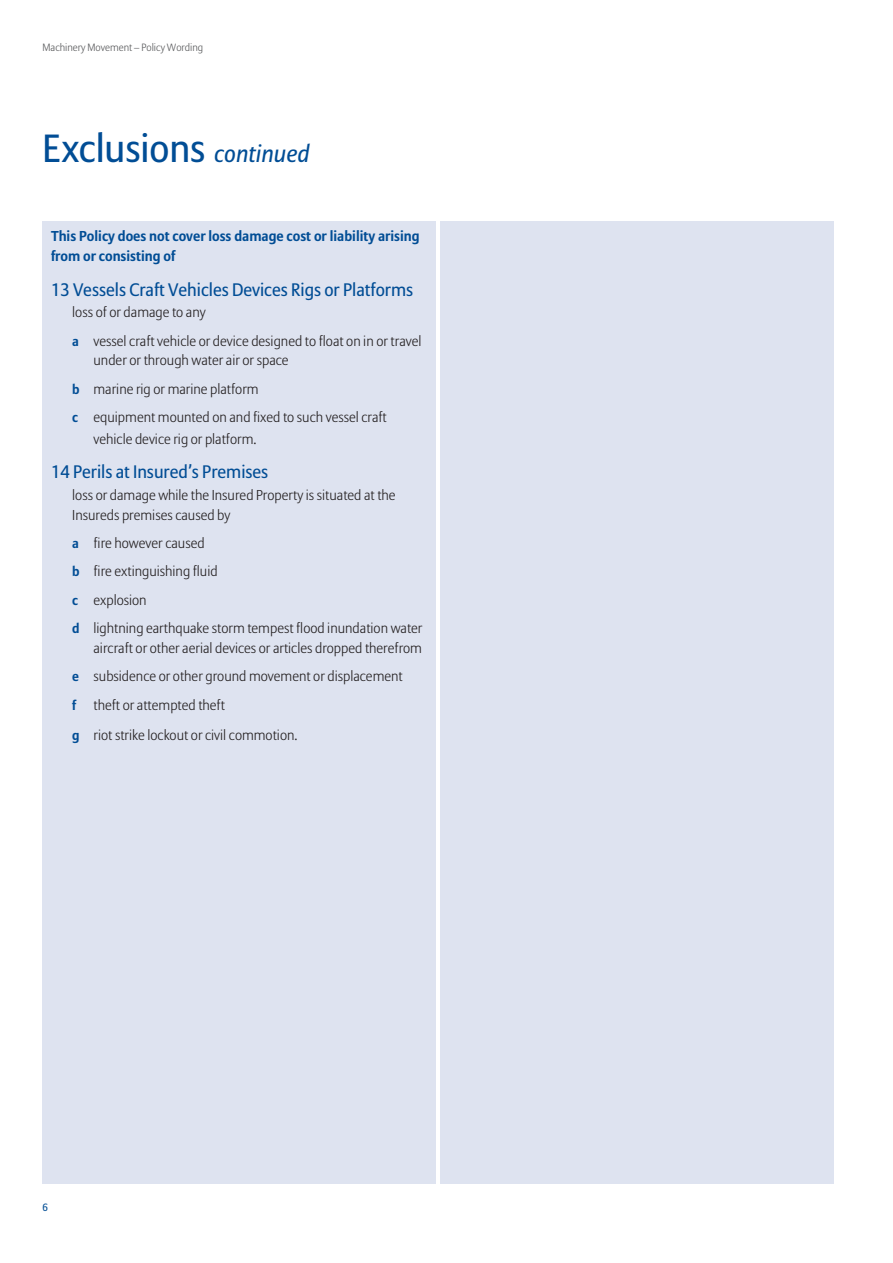
<style>
.page{position:relative;width:893px;height:1263px;background:#fff}
.page>*{position:absolute;margin:0;border:0;box-sizing:border-box;transform-origin:0 0}
.t1{font:39px "Allianz Sans";color:#014d95}
.t2{font:18px "Allianz Sans";color:#014d95}
.t3{font:300 14.25px/28.3px "Allianz Sans";color:#231f20}
.t4{font:700 14.25px/20px "Allianz Sans";color:#014d95}
.t5{font:300 10.5px "Allianz Sans";color:#57585a}
.t6{font:10.5px "Allianz Sans";color:#014d95}
.s1{font-style:italic;font-size:24px}
.s2{font-weight:700;font-size:13.5px;color:#014d95}
</style>
<div class="page">
<div style="left:43px;top:221px;width:393px;height:963px;background:#dee3f0"></div>
<div style="left:440px;top:221px;width:393px;height:963px;background:#dee3f0"></div>
<p class="t5" style="left:43px;top:41px;width:162px">Machinery Movement – Policy Wording</p>
<h1 class="t1" style="left:43px;top:125px;width:269px">Exclusions <span class="s1">continued</span></h1>
<p class="t4" style="left:51px;top:227px;width:370px">This Policy does not cover loss damage cost or liability arising from or consisting of</p>
<p class="t2" style="left:51px;top:278px;width:364px">13 Vessels Craft Vehicles Devices Rigs or Platforms</p>
<p class="t3" style="left:72px;top:299px;width:351px">loss of or damage to any<br><span class="s2">a</span> vessel craft vehicle or device designed to float on in or travel</p>
<p class="t3" style="left:72px;top:347px;width:316px;text-indent:21px">under or through water air or space<br><span class="s2">b</span> marine rig or marine platform<br><span class="s2">c</span> equipment mounted on and fixed to such vessel craft</p>
<p class="t3" style="left:94px;top:425px;width:164px">vehicle device rig or platform.</p>
<p class="t2" style="left:51px;top:461px;width:219px">14 Perils at Insured’s Premises</p>
<p class="t3" style="left:72px;top:485px;width:325px;line-height:20px">loss or damage while the Insured Property is situated at the<br>Insureds premises caused by</p>
<p class="t3" style="left:72px;top:529px;width:352px"><span class="s2">a</span> fire however caused<br><span class="s2">b</span> fire extinguishing fluid<br><span class="s2">c</span> explosion<br><span class="s2">d</span> lightning earthquake storm tempest flood inundation water</p>
<p class="t3" style="left:72px;top:634px;width:351px;text-indent:21px">aircraft or other aerial devices or articles dropped therefrom <span class="s2">e</span> subsidence or other ground movement or displacement<br><span class="s2">f</span> theft or attempted theft</p>
<p class="t3" style="left:72px;top:721px;width:227px"><span class="s2">g</span> riot strike lockout or civil commotion.</p>
<p class="t6" style="left:43px;top:1201px;width:7px">6</p>
</div>
